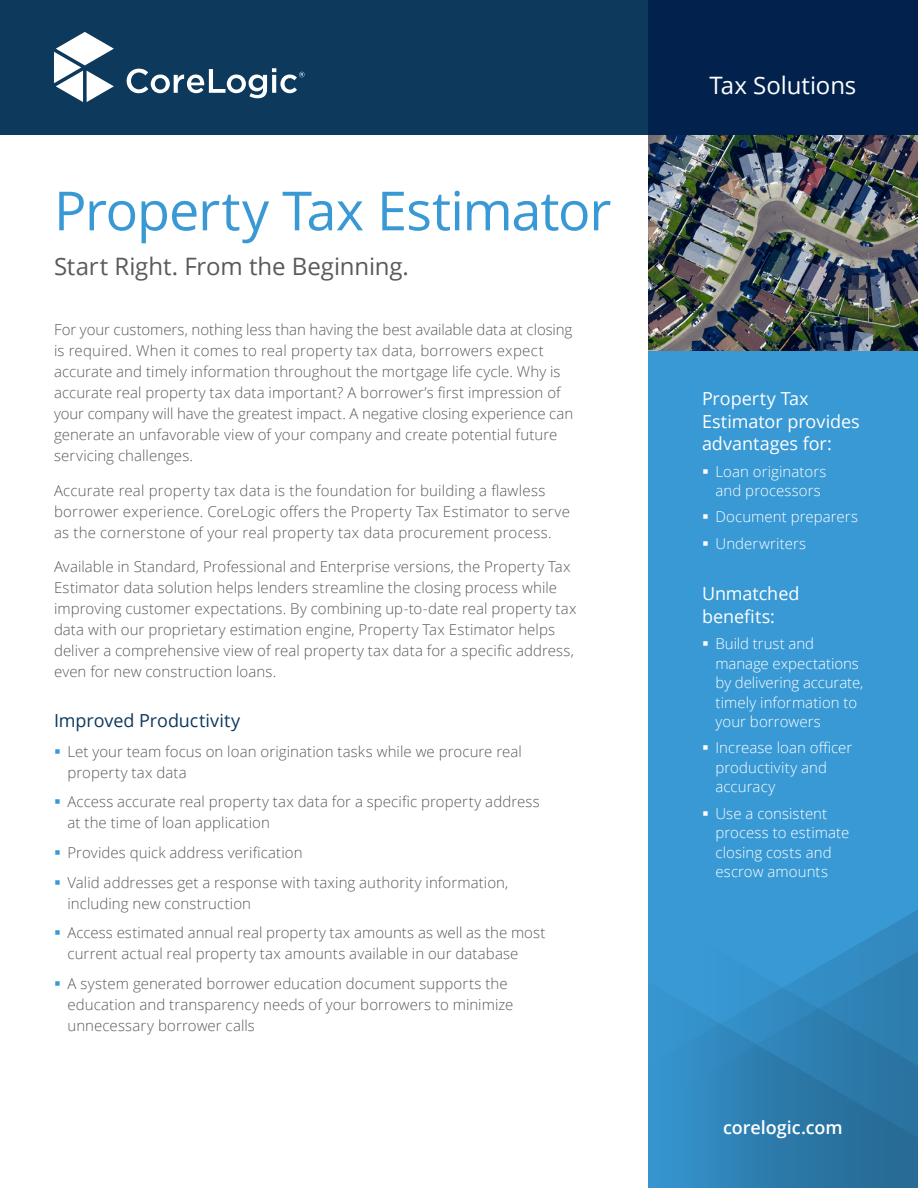
<style>
.page{position:relative;width:918px;height:1188px;background:#fff}
.page>*{position:absolute;margin:0;border:0;box-sizing:border-box;transform-origin:0 0}
.Main_Title_L3{font:54px "Open Sans";letter-spacing:-.02em;color:#3899d5}
.Main_Subhead_L1{font:24px "Open Sans";letter-spacing:-.005em;color:#5a5a5a}
.Document_Title_L1_C{font:24px "Open Sans";letter-spacing:-.005em;color:#fff}
.Subhead_L1{font:18px/22.5px "Open Sans";letter-spacing:-.005em;color:#fff}
.Subhead_L1-2{font:18px "Open Sans";letter-spacing:-.005em;color:#0d395d}
.Subhead_L1_C{font:600 18px "Open Sans";letter-spacing:-.005em;color:#fff}
.Body_Copy_L1{font:300 15px/21px "Open Sans";letter-spacing:.005em;color:#5a5a5a}
.t1{font:300 15px/19.5px "Open Sans";letter-spacing:.005em;color:#fff}
</style>
<div class="page">
<div style="left:648px;top:0;width:270px;height:1188px;background:#3899d5"></div>
<div style="left:0;top:0;width:918px;height:135px;background:linear-gradient(to right,#114162,#03244e)"></div>
<img style="left:648px;top:135px;width:270px;height:216px">
<svg style="left:674px;top:910px;width:244px;height:278px"></svg>
<svg style="left:54px;top:32px;width:60px;height:70px"></svg>
<svg style="left:127px;top:68px;width:178px;height:30px"></svg>
<p class="Main_Title_L3" style="left:54px;top:174px;width:559px">Property Tax Estimator</p>
<p class="Main_Subhead_L1" style="left:54px;top:250px;width:357px">Start Right. From the Beginning.</p>
<p class="Body_Copy_L1" style="left:54px;top:319px;width:521px">For your customers, nothing less than having the best available data at closing is required. When it comes to real property tax data, borrowers expect accurate and timely information throughout the mortgage life cycle. Why is accurate real property tax data important? A borrower’s first impression of your company will have the greatest impact. A negative closing experience can generate an unfavorable view of your company and create potential future servicing challenges.</p>
<p class="Body_Copy_L1" style="left:54px;top:480px;width:517px">Accurate real property tax data is the foundation for building a flawless borrower experience. CoreLogic offers the Property Tax Estimator to serve as the cornerstone of your real property tax data procurement process.</p>
<p class="Body_Copy_L1" style="left:54px;top:556px;width:524px">Available in Standard, Professional and Enterprise versions, the Property Tax Estimator data solution helps lenders streamline the closing process while improving customer expectations. By combining up-to-date real property tax data with our proprietary estimation engine, Property Tax Estimator helps deliver a comprehensive view of real property tax data for a specific address, even for new construction loans.</p>
<p class="Subhead_L1-2" style="left:54px;top:708px;width:188px">Improved Productivity</p>
<p class="Body_Copy_L1" style="left:68px;top:740px;width:456px">Let your team focus on loan origination tasks while we procure real property tax data</p>
<p class="Body_Copy_L1" style="left:68px;top:791px;width:474px">Access accurate real property tax data for a specific property address at the time of loan application</p>
<p class="Body_Copy_L1" style="left:68px;top:842px;width:237px">Provides quick address verification</p>
<p class="Body_Copy_L1" style="left:68px;top:871px;width:443px">Valid addresses get a response with taxing authority information, including new construction</p>
<p class="Body_Copy_L1" style="left:68px;top:922px;width:479px">Access estimated annual real property tax amounts as well as the most current actual real property tax amounts available in our database</p>
<p class="Body_Copy_L1" style="left:68px;top:972px;width:447px">A system generated borrower education document supports the education and transparency needs of your borrowers to minimize unnecessary borrower calls</p>
<p class="Document_Title_L1_C" style="left:710px;top:69px;width:148px">Tax Solutions</p>
<p class="Subhead_L1" style="left:702px;top:387px;width:159px">Property Tax<br>Estimator provides advantages for:</p>
<p class="t1" style="left:716px;top:461px;width:113px">Loan originators and processors</p>
<p class="t1" style="left:716px;top:507px;width:144px">Document preparers</p>
<p class="t1" style="left:716px;top:533px;width:92px">Underwriters</p>
<p class="Subhead_L1" style="left:702px;top:582px;width:99px">Unmatched benefits:</p>
<p class="t1" style="left:716px;top:633px;width:149px">Build trust and manage expectations by delivering accurate, timely information to your borrowers</p>
<p class="t1" style="left:716px;top:738px;width:138px">Increase loan officer productivity and accuracy</p>
<p class="t1" style="left:716px;top:803px;width:135px">Use a consistent process to estimate closing costs and escrow amounts</p>
<p class="Subhead_L1_C" style="left:723px;top:1115px;width:121px">corelogic.com</p>
</div>
